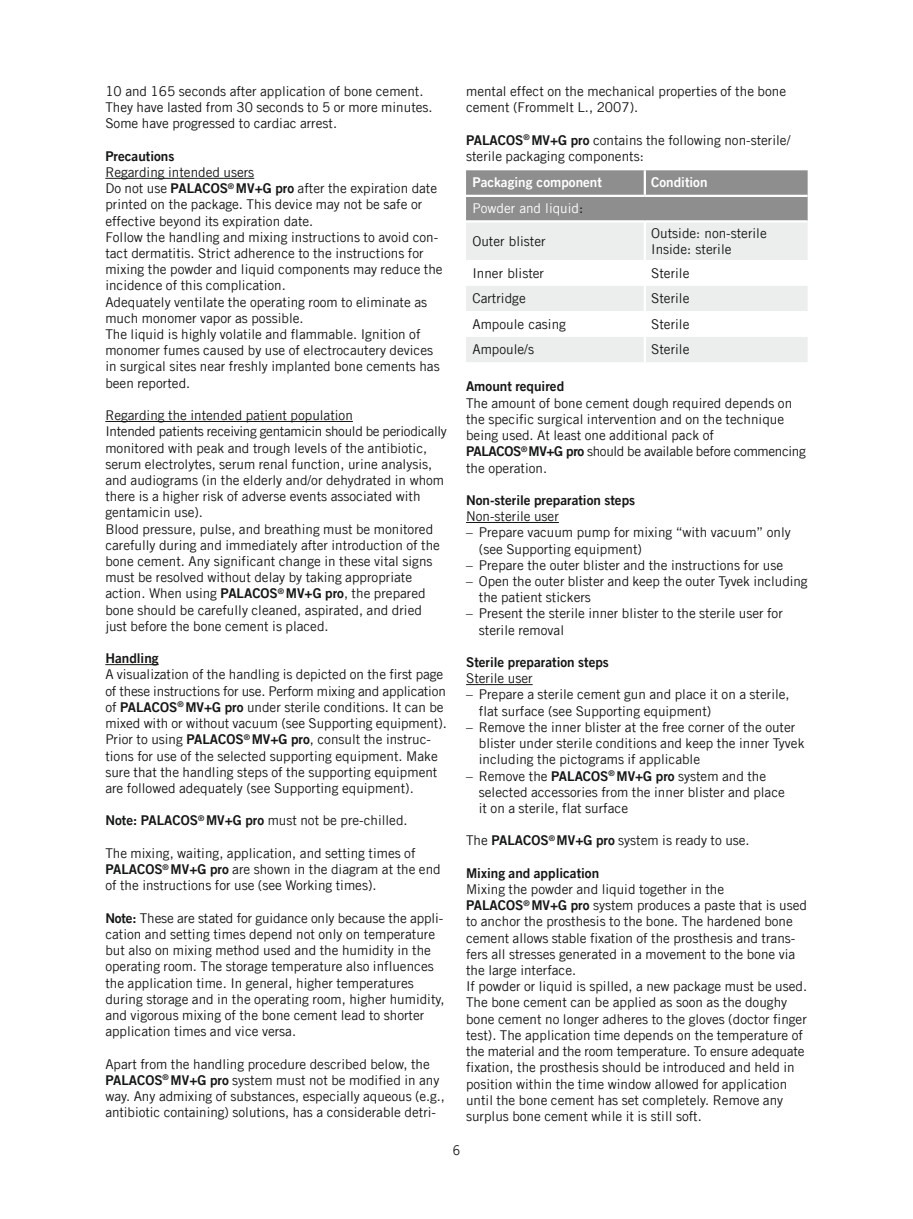
<style>
.page{position:relative;width:913px;height:1219px;background:#fff}
.page>*{position:absolute;margin:0;border:0;box-sizing:border-box;transform-origin:0 0}
.t1{font:13.5px/16.2px "Trade Gothic LT Com";color:#151616}
.t2{font:13.5px "Trade Gothic LT Com Bd 2";color:#151616}
.t3{font:13.5px "Trade Gothic LT Com Bd 2";color:#fff}
.t4{font:13.5px "Trade Gothic LT Com";color:#fff}
.t5{font:13.5px "Trade Gothic LT Com";color:#151616;scale:.9 1}
.s1{font-family:"Trade Gothic LT Com Bd 2"}
.s2{color:#151616}
</style>
<div class="page">
<hr style="left:466px;top:522px;width:92px;height:1px;background:#151616">
<hr style="left:466px;top:684px;width:66px;height:1px;background:#151616">
<div style="left:466px;top:170px;width:341px;height:50px;background:#8d8e8d"></div>
<div style="left:466px;top:223px;width:341px;height:139px;background:#eceded"></div>
<svg style="left:466px;top:260px;width:341px;height:76px"></svg>
<hr style="left:643px;top:170px;width:2px;height:25px;background:#fff">
<hr style="left:643px;top:222px;width:2px;height:38px;background:#fff">
<hr style="left:643px;top:260px;width:2px;height:25px;background:#fff">
<hr style="left:643px;top:285px;width:2px;height:26px;background:#fff">
<hr style="left:643px;top:311px;width:2px;height:25px;background:#fff">
<hr style="left:643px;top:336px;width:2px;height:26px;background:#fff">
<hr style="left:466px;top:195px;width:178px;height:2px;background:#fff">
<hr style="left:644px;top:195px;width:163px;height:2px;background:#fff">
<hr style="left:105px;top:178px;width:149px;height:1px;background:#151616">
<hr style="left:105px;top:421px;width:248px;height:1px;background:#151616">
<hr style="left:105px;top:664px;width:54px;height:1px;background:#151616">
<p class="t1" style="left:105px;top:83px;width:329px">10 and 165 seconds after application of bone cement.<br>They have lasted from 30 seconds to 5 or more minutes.<br>Some have progressed to cardiac arrest.</p>
<p class="t2" style="left:105px;top:147px;width:70px">Precautions</p>
<p class="t1" style="left:105px;top:164px;width:339px">Regarding intended users<br>Do not use <span class="s1">PALACOS</span><sup>®</sup> <span class="s1">MV+G pro</span> after the expiration date printed on the package. This device may not be safe or effective beyond its expiration date.<br>Follow the handling and mixing instructions to avoid con&shy;tact dermatitis. Strict adherence to the instructions for mixing the powder and liquid components may reduce the incidence of this complication.<br>Adequately ventilate the operating room to eliminate as much monomer vapor as possible.<br>The liquid is highly volatile and flammable. Ignition of monomer fumes caused by use of electrocautery devices in surgical sites near freshly implanted bone cements has been reported.</p>
<p class="t1" style="left:105px;top:407px;width:343px">Regarding the intended patient population<br>Intended patients receiving gentamicin should be periodically monitored with peak and trough levels of the antibiotic, serum electrolytes, serum renal function, urine analysis, and audiograms (in the elderly and/or dehydrated in whom there is a higher risk of adverse events associated with gentamicin use).<br>Blood pressure, pulse, and breathing must be monitored carefully during and immediately after introduction of the bone cement. Any significant change in these vital signs must be resolved without delay by taking appropriate action. When using <span class="s1">PALACOS</span><sup>®</sup> <span class="s1">MV+G pro</span>, the prepared bone should be carefully cleaned, aspirated, and dried just before the bone cement is placed.</p>
<p class="t2" style="left:105px;top:650px;width:55px">Handling</p>
<p class="t1" style="left:105px;top:666px;width:343px">A visualization of the handling is depicted on the first page of these instructions for use. Perform mixing and application of <span class="s1">PALACOS</span><sup>®</sup> <span class="s1">MV+G pro</span> under sterile conditions. It can be mixed with or without vacuum (see Supporting equipment).<br>Prior to using <span class="s1">PALACOS</span><sup>®</sup> <span class="s1">MV+G pro</span>, consult the instruc&shy;tions for use of the selected supporting equipment. Make sure that the handling steps of the supporting equipment are followed adequately (see Supporting equipment).</p>
<p class="t1" style="left:105px;top:812px;width:304px"><span class="s1">Note: PALACOS</span><sup>®</sup> <span class="s1">MV+G pro</span> must not be pre-chilled.</p>
<p class="t1" style="left:105px;top:844px;width:337px">The mixing, waiting, application, and setting times of<br><span class="s1">PALACOS</span><sup>®</sup> <span class="s1">MV+G pro</span> are shown in the diagram at the end of the instructions for use (see Working times).</p>
<p class="t1" style="left:105px;top:909px;width:340px"><span class="s1">Note:</span> These are stated for guidance only because the appli&shy;cation and setting times depend not only on temperature but also on mixing method used and the humidity in the operating room. The storage temperature also influences the application time. In general, higher temperatures during storage and in the operating room, higher humidity, and vigorous mixing of the bone cement lead to shorter application times and vice versa.</p>
<p class="t1" style="left:105px;top:1055px;width:341px">Apart from the handling procedure described below, the <span class="s1">PALACOS</span><sup>®</sup> <span class="s1">MV+G pro</span> system must not be modified in any way. Any admixing of substances, especially aqueous (e.g., antibiotic containing) solutions, has a considerable detri-</p>
<p class="t1" style="left:466px;top:83px;width:321px">mental effect on the mechanical properties of the bone cement (Frommelt L., 2007).</p>
<p class="t1" style="left:466px;top:131px;width:326px"><span class="s1">PALACOS</span><sup>®</sup> <span class="s1">MV+G pro</span> contains the following non-sterile/ sterile packaging components:</p>
<p class="t3" style="left:472px;top:174px;width:131px">Packaging component</p>
<p class="t3" style="left:651px;top:174px;width:58px">Condition</p>
<p class="t4" style="left:472px;top:200px;width:112px">Powder and liquid<span class="s2">:</span></p>
<p class="t1" style="left:472px;top:232px;width:75px">Outer blister</p>
<p class="t1" style="left:651px;top:224px;width:117px">Outside: non-sterile<br>Inside: sterile</p>
<p class="t1" style="left:472px;top:264px;width:73px">Inner blister</p>
<p class="t1" style="left:651px;top:264px;width:40px">Sterile</p>
<p class="t1" style="left:472px;top:290px;width:55px">Cartridge</p>
<p class="t1" style="left:651px;top:290px;width:40px">Sterile</p>
<p class="t1" style="left:472px;top:316px;width:95px">Ampoule casing</p>
<p class="t1" style="left:651px;top:316px;width:40px">Sterile</p>
<p class="t1" style="left:472px;top:341px;width:63px">Ampoule/s</p>
<p class="t1" style="left:651px;top:341px;width:40px">Sterile</p>
<p class="t2" style="left:466px;top:378px;width:100px">Amount required</p>
<p class="t1" style="left:466px;top:394px;width:341px">The amount of bone cement dough required depends on the specific surgical intervention and on the technique being used. At least one additional pack of<br><span class="s1">PALACOS</span><sup>®</sup> <span class="s1">MV+G pro</span> should be available before commencing the operation.</p>
<p class="t2" style="left:466px;top:491px;width:170px">Non-sterile preparation steps</p>
<p class="t1" style="left:466px;top:508px;width:94px">Non-sterile user</p>
<p class="t1" style="left:478px;top:524px;width:313px;text-indent:-13px">– Prepare vacuum pump for mixing “with vacuum” only (see Supporting equipment)</p>
<p class="t1" style="left:466px;top:556px;width:318px">– Prepare the outer blister and the instructions for use</p>
<p class="t1" style="left:478px;top:573px;width:330px;text-indent:-13px">– Open the outer blister and keep the outer Tyvek including the patient stickers</p>
<p class="t1" style="left:478px;top:605px;width:305px;text-indent:-13px">– Present the sterile inner blister to the sterile user for sterile removal</p>
<p class="t2" style="left:466px;top:653px;width:144px">Sterile preparation steps</p>
<p class="t1" style="left:466px;top:670px;width:68px">Sterile user</p>
<p class="t1" style="left:478px;top:686px;width:312px;text-indent:-13px">– Prepare a sterile cement gun and place it on a sterile, flat surface (see Supporting equipment)</p>
<p class="t1" style="left:478px;top:718px;width:327px;text-indent:-13px">– Remove the inner blister at the free corner of the outer blister under sterile conditions and keep the inner Tyvek including the pictograms if applicable</p>
<p class="t1" style="left:478px;top:767px;width:307px;text-indent:-13px">– Remove the <span class="s1">PALACOS</span><sup>®</sup> <span class="s1">MV+G pro</span> system and the selected accessories from the inner blister and place it on a sterile, flat surface</p>
<p class="t1" style="left:466px;top:832px;width:285px">The <span class="s1">PALACOS</span><sup>®</sup> <span class="s1">MV+G pro</span> system is ready to use.</p>
<p class="t2" style="left:466px;top:864px;width:135px">Mixing and application</p>
<p class="t1" style="left:466px;top:880px;width:342px">Mixing the powder and liquid together in the<br><span class="s1">PALACOS</span><sup>®</sup> <span class="s1">MV+G pro</span> system produces a paste that is used to anchor the prosthesis to the bone. The hardened bone cement allows stable fixation of the prosthesis and trans&shy;fers all stresses generated in a movement to the bone via the large interface.<br>If powder or liquid is spilled, a new package must be used.<br>The bone cement can be applied as soon as the doughy bone cement no longer adheres to the gloves (doctor finger test). The application time depends on the temperature of the material and the room temperature. To ensure adequate fixation, the prosthesis should be introduced and held in position within the time window allowed for application until the bone cement has set completely. Remove any surplus bone cement while it is still soft.</p>
<p class="t5" style="left:452px;top:1142px;width:10px">6</p>
</div>
